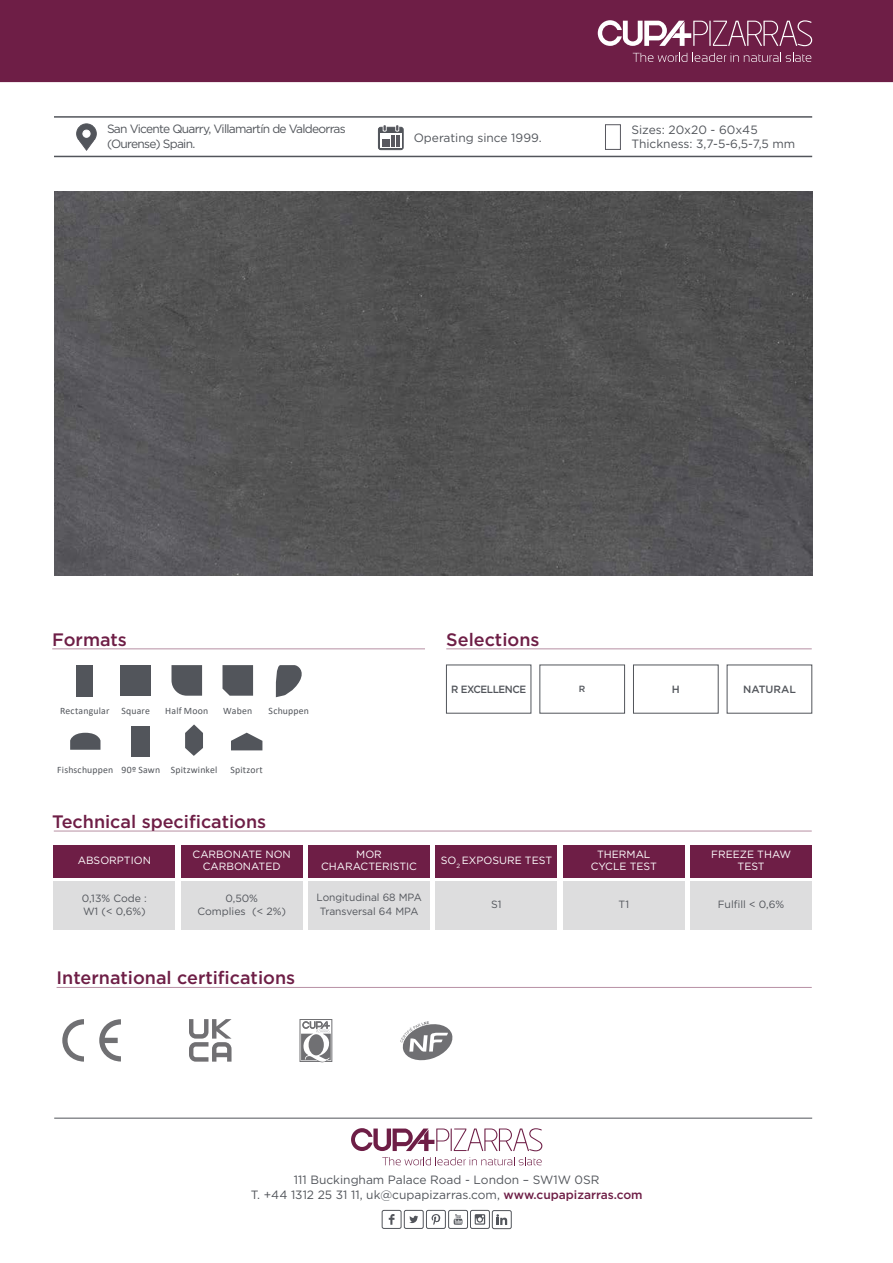
<style>
.page{position:relative;width:893px;height:1263px;background:#fff}
.page>*{position:absolute;margin:0;border:0;box-sizing:border-box;transform-origin:0 0}
.t1{font:500 18px "Gotham";color:#6e1e46}
.t2{font:12px/14.4px "Gotham";color:#52555b}
.t3{font:12px/14.4px "Gotham";letter-spacing:-.06em;color:#52555b}
.t4{font:10.5px/12px "Gotham";color:#fff;text-align:center}
.t5{font:10.5px/13.5px "Gotham";color:#52555b;text-align:center}
.t6{font:500 10.5px "Gotham";letter-spacing:-.04em;color:#52555b;scale:.96 1}
.t7{font:500 10.5px "Gotham";color:#52555b}
.t8{font:500 10.5px "Gotham";letter-spacing:-.04em;color:#52555b}
.t9{font:9.75px "Calibri";letter-spacing:.02em;color:#52555b}
.t10{font:500 9px "Gotham";color:#52555b}
.s1{font-weight:500;color:#6e1e46}
</style>
<div class="page">
<img style="left:54px;top:191px;width:758px;height:385px">
<hr style="left:54px;top:156px;width:758px;height:1px;background:#52555b">
<hr style="left:54px;top:116px;width:758px;height:2px;background:#52555b">
<svg style="left:77px;top:124px;width:19px;height:20px"></svg>
<div style="left:77px;top:124px;width:19px;height:20px;border:1px solid #52555b;border-radius:50%"></div>
<svg style="left:79px;top:140px;width:15px;height:11px"></svg>
<div style="left:83px;top:130px;width:7px;height:7px;background:#fff;border-radius:50%"></div>
<div style="left:83px;top:130px;width:7px;height:7px;border:1px solid #fff;border-radius:50%"></div>
<div style="left:378px;top:127px;width:25px;height:23px;background:#52555b;border-radius:2px"></div>
<div style="left:378px;top:127px;width:25px;height:23px;border:1px solid #52555b;border-radius:2px"></div>
<svg style="left:380px;top:133px;width:22px;height:15px"></svg>
<svg style="left:382px;top:125px;width:17px;height:21px"></svg>
<div style="left:605px;top:124px;width:16px;height:26px;border:1px solid #58585f"></div>
<svg style="left:222px;top:665px;width:31px;height:31px"></svg>
<svg style="left:171px;top:665px;width:31px;height:31px"></svg>
<div style="left:76px;top:665px;width:17px;height:32px;background:#52555b"></div>
<svg style="left:276px;top:665px;width:26px;height:32px"></svg>
<div style="left:120px;top:665px;width:31px;height:31px;background:#52555b"></div>
<div style="left:131px;top:726px;width:19px;height:30px;background:#52555b"></div>
<svg style="left:70px;top:733px;width:30px;height:17px"></svg>
<svg style="left:185px;top:724px;width:18px;height:32px"></svg>
<svg style="left:231px;top:733px;width:31px;height:17px"></svg>
<div style="left:300px;top:1019px;width:32px;height:43px;border:1px solid #707073"></div>
<svg style="left:301px;top:1021px;width:30px;height:41px"></svg>
<svg style="left:62px;top:1019px;width:22px;height:43px"></svg>
<svg style="left:99px;top:1019px;width:22px;height:42px"></svg>
<svg style="left:189px;top:1019px;width:43px;height:43px"></svg>
<svg style="left:400px;top:1021px;width:53px;height:40px"></svg>
<hr style="left:52px;top:648px;width:373px;height:1px;background:#6e1e46">
<hr style="left:446px;top:648px;width:366px;height:1px;background:#6e1e46">
<hr style="left:57px;top:987px;width:755px;height:1px;background:#6e1e46">
<hr style="left:54px;top:831px;width:758px;height:1px;background:#6e1e46">
<div style="left:181px;top:880px;width:121px;height:49px;background:#ddddde"></div>
<div style="left:181px;top:845px;width:121px;height:32px;background:#6e1e46"></div>
<div style="left:308px;top:880px;width:122px;height:49px;background:#ddddde"></div>
<div style="left:308px;top:845px;width:122px;height:32px;background:#6e1e46"></div>
<div style="left:436px;top:880px;width:121px;height:49px;background:#ddddde"></div>
<div style="left:436px;top:845px;width:121px;height:32px;background:#6e1e46"></div>
<div style="left:563px;top:880px;width:121px;height:49px;background:#ddddde"></div>
<div style="left:563px;top:845px;width:121px;height:32px;background:#6e1e46"></div>
<div style="left:691px;top:845px;width:121px;height:32px;background:#6e1e46"></div>
<div style="left:691px;top:880px;width:121px;height:49px;background:#ddddde"></div>
<div style="left:54px;top:845px;width:121px;height:32px;background:#6e1e46"></div>
<div style="left:54px;top:880px;width:121px;height:49px;background:#ddddde"></div>
<div style="left:633px;top:665px;width:86px;height:48px;border:1px solid #52555b"></div>
<div style="left:0;top:0;width:893px;height:82px;background:#6e1e46"></div>
<svg style="left:598px;top:20px;width:214px;height:26px"></svg>
<svg style="left:633px;top:53px;width:179px;height:9px;background:#884768"></svg>
<hr style="left:54px;top:1118px;width:758px;height:1px;background:#52555b">
<svg style="left:351px;top:1128px;width:191px;height:23px"></svg>
<svg style="left:382px;top:1157px;width:160px;height:8px"></svg>
<div style="left:382px;top:1210px;width:19px;height:19px;border:1px solid #52555b;border-radius:2px"></div>
<svg style="left:389px;top:1214px;width:5px;height:11px"></svg>
<div style="left:404px;top:1210px;width:20px;height:19px;border:1px solid #52555b;border-radius:2px"></div>
<svg style="left:409px;top:1216px;width:9px;height:7px"></svg>
<div style="left:426px;top:1210px;width:20px;height:19px;border:1px solid #52555b;border-radius:2px"></div>
<svg style="left:432px;top:1214px;width:8px;height:11px"></svg>
<div style="left:448px;top:1210px;width:20px;height:19px;border:1px solid #52555b;border-radius:2px"></div>
<svg style="left:454px;top:1214px;width:8px;height:11px"></svg>
<div style="left:470px;top:1210px;width:20px;height:19px;border:1px solid #52555b;border-radius:2px"></div>
<svg style="left:475px;top:1214px;width:10px;height:11px"></svg>
<svg style="left:476px;top:1215px;width:8px;height:8px"></svg>
<div style="left:492px;top:1210px;width:20px;height:19px;border:1px solid #52555b;border-radius:2px"></div>
<svg style="left:496px;top:1214px;width:11px;height:11px"></svg>
<p class="t3" style="left:107px;top:122px;width:240px">San Vicente Quarry, Villamartín de Valdeorras (Ourense) Spain.</p>
<p class="t2" style="left:414px;top:130px;width:129px">Operating since 1999.</p>
<p class="t2" style="left:631px;top:122px;width:165px">Sizes: 20x20 - 60x45<br>Thickness: 3,7-5-6,5-7,5 mm</p>
<h1 class="t1" style="left:52px;top:628px;width:76px">Formats</h1>
<h1 class="t1" style="left:446px;top:628px;width:95px">Selections</h1>
<p class="t9" style="left:60px;top:704px;width:91px">Rectangular Square</p>
<p class="t9" style="left:165px;top:704px;width:45px">Half Moon</p>
<p class="t9" style="left:223px;top:704px;width:30px">Waben</p>
<p class="t9" style="left:269px;top:704px;width:42px">Schuppen</p>
<p class="t6" style="left:451px;top:683px;width:80px">R EXCELLENCE</p>
<p class="t10" style="left:579px;top:683px;width:8px">R</p>
<p class="t8" style="left:672px;top:683px;width:9px">H</p>
<p class="t7" style="left:743px;top:683px;width:54px">NATURAL</p>
<p class="t9" style="left:57px;top:763px;width:162px">Fishschuppen 90º Sawn Spitzwinkel</p>
<p class="t9" style="left:231px;top:763px;width:34px">Spitzort</p>
<h1 class="t1" style="left:52px;top:810px;width:216px">Technical specifications</h1>
<p class="t4" style="left:193px;top:848px;width:100px">CARBONATE NON<br>CARBONATED</p>
<p class="t5" style="left:197px;top:891px;width:90px">0,50%<br>Complies (&lt; 2%)</p>
<p class="t4" style="left:78px;top:854px;width:75px">ABSORPTION</p>
<p class="t5" style="left:82px;top:891px;width:66px;text-align:left">0,13% Code :<br>W1 (&lt; 0,6%)</p>
<p class="t4" style="left:321px;top:848px;width:97px">MOR<br>CHARACTERISTIC</p>
<p class="t5" style="left:316px;top:890px;width:107px">Longitudinal 68 MPA<br>Transversal 64 MPA</p>
<p class="t4" style="left:441px;top:854px;width:113px">SO<sub>2</sub> EXPOSURE TEST</p>
<p class="t5" style="left:491px;top:898px;width:12px">S1</p>
<p class="t4" style="left:591px;top:848px;width:68px">THERMAL<br>CYCLE TEST</p>
<p class="t5" style="left:618px;top:898px;width:12px">T1</p>
<p class="t4" style="left:711px;top:848px;width:81px">FREEZE THAW<br>TEST</p>
<p class="t5" style="left:718px;top:897px;width:68px">Fulfill &lt; 0,6%</p>
<h1 class="t1" style="left:57px;top:966px;width:240px">International certifications</h1>
<p class="t2" style="left:251px;top:1173px;width:393px;text-align:center">111 Buckingham Palace Road - London – SW1W 0SR<br>T. +44 1312 25 31 11, uk@cupapizarras.com, <span class="s1">www.cupapizarras.com</span></p>
</div>
